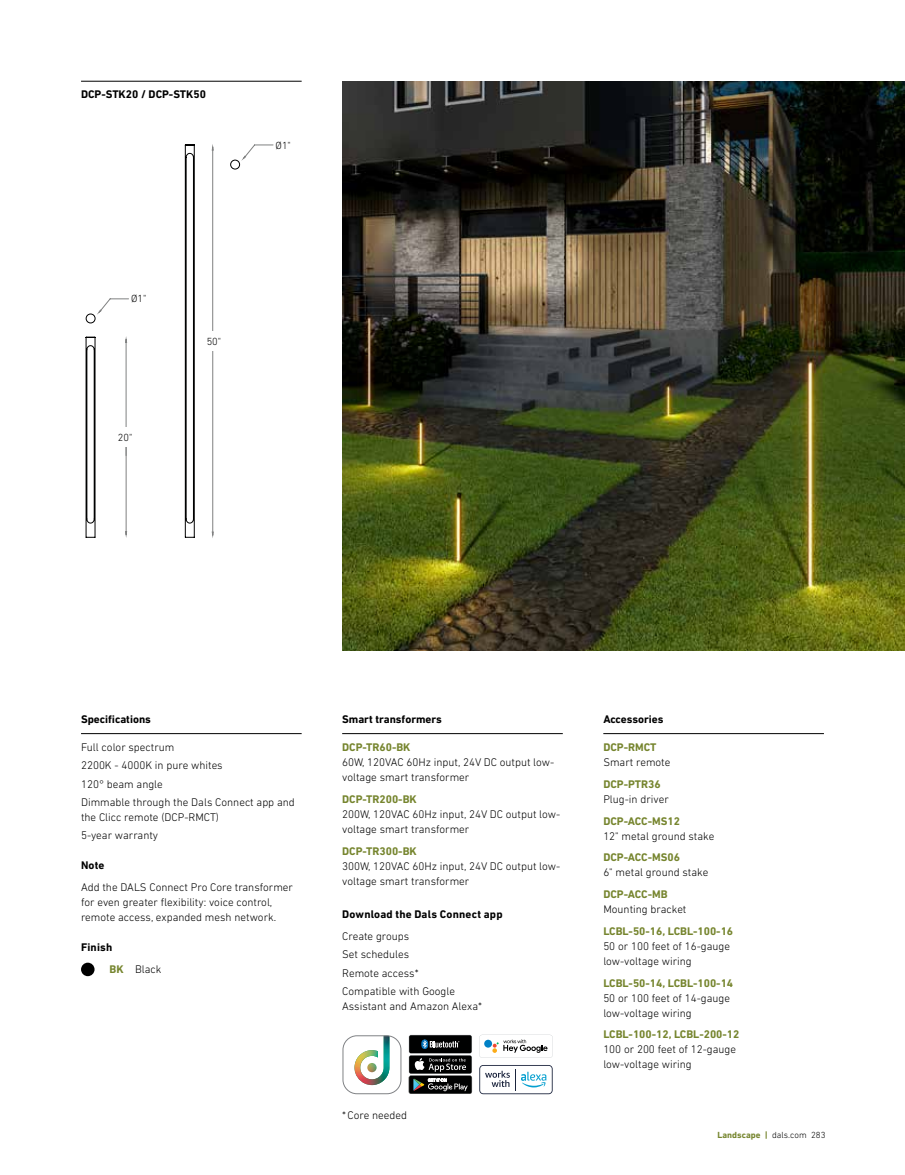
<style>
.page{position:relative;width:905px;height:1175px;background:#fff}
.page>*{position:absolute;margin:0;border:0;box-sizing:border-box;transform-origin:0 0}
.t1{font:300 11.25px/15px "DIN Next LT Pro";color:#000}
.t2{font:700 11.25px "DIN Next LT Pro";color:#76852e}
.t3{font:700 11.25px/21.8px "DIN Next LT Pro";color:#000}
.t4{font:300 10.5px "DIN Next LT Pro";color:#000}
.t5{font:300 9px "DIN Next LT Pro";color:#000}
.s1{color:#76852e}
.s2{font-weight:300}
.s3{font-weight:700;color:#76852e}
</style>
<div class="page">
<hr style="left:0;top:0;width:1px;height:1174px;background:#e4e5e6">
<img style="left:342px;top:81px;width:562px;height:569px">
<hr style="left:81px;top:81px;width:221px;height:1px;background:#000">
<hr style="left:212px;top:345px;width:1px;height:190px;background:#808181">
<hr style="left:212px;top:147px;width:1px;height:191px;background:#808181">
<div style="left:193px;top:331px;width:41px;height:20px;background:#fff"></div>
<svg style="left:184px;top:144px;width:11px;height:394px"></svg>
<svg style="left:85px;top:336px;width:11px;height:202px"></svg>
<hr style="left:126px;top:339px;width:1px;height:116px;background:#808181">
<hr style="left:126px;top:435px;width:1px;height:100px;background:#808181">
<div style="left:105px;top:427px;width:41px;height:20px;background:#fff"></div>
<div style="left:86px;top:313px;width:9px;height:10px;border:1px solid #000101;border-radius:50%"></div>
<svg style="left:97px;top:298px;width:32px;height:17px"></svg>
<div style="left:230px;top:160px;width:10px;height:9px;border:1px solid #000101;border-radius:50%"></div>
<svg style="left:241px;top:144px;width:33px;height:17px"></svg>
<hr style="left:81px;top:733px;width:221px;height:1px;background:#000">
<div style="left:81px;top:962px;width:13px;height:14px;background:#000;border-radius:50%"></div>
<hr style="left:342px;top:733px;width:220px;height:1px;background:#000">
<svg style="left:479px;top:1034px;width:73px;height:23px"></svg>
<div style="left:484px;top:1039px;width:8px;height:8px;background:#0081c6;border-radius:50%"></div>
<svg style="left:479px;top:1065px;width:73px;height:29px"></svg>
<img style="left:354px;top:1037px;width:35px;height:48px">
<div style="left:342px;top:1035px;width:59px;height:59px;border:1px solid #808285;border-radius:14px"></div>
<div style="left:409px;top:1055px;width:62px;height:18px;background:#000101;border-radius:2px"></div>
<svg style="left:409px;top:1058px;width:63px;height:36px"></svg>
<div style="left:409px;top:1034px;width:63px;height:19px;background:#535556;border-radius:2px"></div>
<div style="left:409px;top:1035px;width:62px;height:18px;background:#000101;border-radius:2px"></div>
<svg style="left:421px;top:1039px;width:38px;height:9px"></svg>
<hr style="left:603px;top:733px;width:221px;height:1px;background:#000">
<p class="t3" style="left:81px;top:83px;width:126px">DCP-STK20 / DCP-STK50</p>
<p class="t4" style="left:275px;top:139px;width:17px">Ø1"</p>
<p class="t4" style="left:131px;top:293px;width:17px">Ø1"</p>
<p class="t4" style="left:118px;top:431px;width:16px">20"</p>
<p class="t4" style="left:207px;top:335px;width:16px">50"</p>
<p class="t3" style="left:81px;top:708px;width:71px">Specifications</p>
<p class="t1" style="left:81px;top:738px;width:215px;line-height:18.3px">Full color spectrum<br>2200K - 4000K in pure whites<br>120° beam angle<br>Dimmable through the Dals Connect app and</p>
<p class="t1" style="left:81px;top:807px;width:139px;line-height:18.3px">the Clicc remote (DCP-RMCT)<br>5-year warranty</p>
<p class="t3" style="left:81px;top:854px;width:25px">Note</p>
<p class="t1" style="left:81px;top:879px;width:213px">Add the DALS Connect Pro Core transformer for even greater flexibility: voice control, remote access, expanded mesh network.</p>
<p class="t3" style="left:109px;top:936px;width:53px;text-indent:-28px">Finish<br><span class="s1">BK</span> <span class="s2">Black</span></p>
<p class="t3" style="left:342px;top:708px;width:101px">Smart transformers</p>
<p class="t2" style="left:342px;top:740px;width:70px">DCP-TR60-BK</p>
<p class="t1" style="left:342px;top:754px;width:214px">60W, 120VAC 60Hz input, 24V DC output low&shy;voltage smart transformer</p>
<p class="t2" style="left:342px;top:792px;width:76px">DCP-TR200-BK</p>
<p class="t1" style="left:342px;top:806px;width:220px">200W, 120VAC 60Hz input, 24V DC output low&shy;voltage smart transformer</p>
<p class="t2" style="left:342px;top:844px;width:76px">DCP-TR300-BK</p>
<p class="t1" style="left:342px;top:858px;width:220px">300W, 120VAC 60Hz input, 24V DC output low&shy;voltage smart transformer</p>
<p class="t3" style="left:342px;top:903px;width:162px">Download the Dals Connect app</p>
<p class="t1" style="left:342px;top:927px;width:114px;line-height:18.3px">Create groups<br>Set schedules<br>Remote access*<br>Compatible with Google</p>
<p class="t1" style="left:342px;top:998px;width:141px">Assistant and Amazon Alexa*</p>
<p class="t1" style="left:342px;top:1108px;width:66px">*Core needed</p>
<p class="t3" style="left:603px;top:708px;width:62px">Accessories</p>
<p class="t2" style="left:603px;top:740px;width:54px">DCP-RMCT</p>
<p class="t1" style="left:603px;top:754px;width:69px">Smart remote</p>
<p class="t2" style="left:603px;top:777px;width:59px">DCP-PTR36</p>
<p class="t1" style="left:603px;top:791px;width:67px">Plug-in driver</p>
<p class="t2" style="left:603px;top:814px;width:78px">DCP-ACC-MS12</p>
<p class="t1" style="left:603px;top:828px;width:113px">12" metal ground stake</p>
<p class="t2" style="left:603px;top:851px;width:78px">DCP-ACC-MS06</p>
<p class="t1" style="left:603px;top:865px;width:107px">6" metal ground stake</p>
<p class="t2" style="left:603px;top:887px;width:66px">DCP-ACC-MB</p>
<p class="t1" style="left:603px;top:901px;width:85px">Mounting bracket</p>
<p class="t2" style="left:603px;top:924px;width:131px">LCBL-50-16, LCBL-100-16</p>
<p class="t1" style="left:603px;top:938px;width:128px">50 or 100 feet of 16-gauge low-voltage wiring</p>
<p class="t2" style="left:603px;top:976px;width:131px">LCBL-50-14, LCBL-100-14</p>
<p class="t1" style="left:603px;top:990px;width:128px">50 or 100 feet of 14-gauge low-voltage wiring</p>
<p class="t2" style="left:603px;top:1028px;width:138px">LCBL-100-12, LCBL-200-12</p>
<p class="t1" style="left:603px;top:1042px;width:134px">100 or 200 feet of 12-gauge low-voltage wiring</p>
<p class="t5" style="left:717px;top:1129px;width:109px"><span class="s3">Landscape |</span> dals.com 283</p>
</div>
